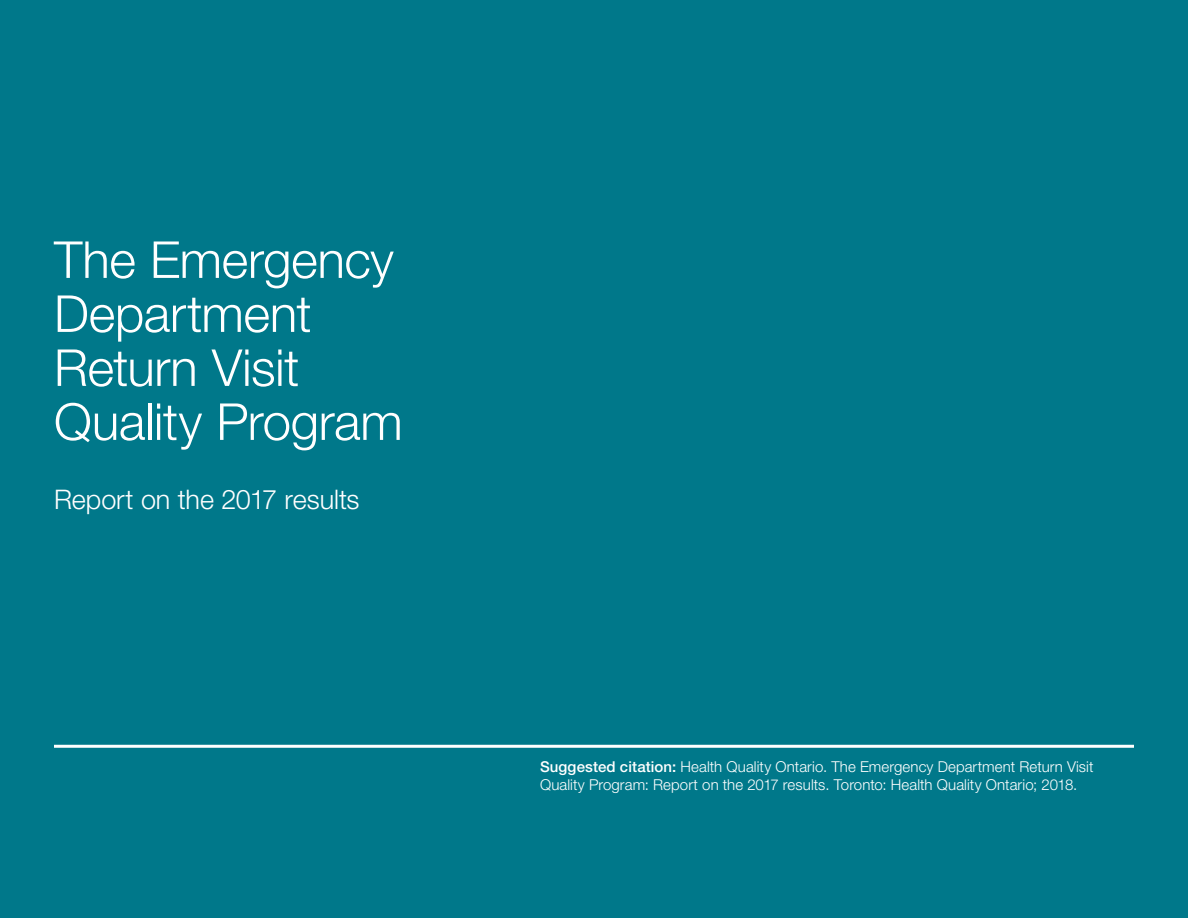
<style>
.page{position:relative;width:1188px;height:918px;background:#fff}
.page>*{position:absolute;margin:0;border:0;box-sizing:border-box;transform-origin:0 0}
.Title_Table_of_Conte{font:300 51px/54px "Helvetica Neue LT Std";letter-spacing:-.01em;color:#fff}
.Title_Table_of_Conte-2{font:300 27px "Helvetica Neue LT Std";letter-spacing:-.005em;color:#fff}
.t1{font:300 15px "Helvetica Neue LT Std";letter-spacing:.005em;color:#fff}
.s1{font-weight:500}
</style>
<div class="page">
<div style="left:0;top:0;width:1187px;height:918px;background:#00788a"></div>
<hr style="left:54px;top:745px;width:1080px;height:3px;background:#fff">
<p class="Title_Table_of_Conte" style="left:54px;top:232px;width:350px">The Emergency<br>Department<br>Return Visit<br>Quality Program</p>
<p class="Title_Table_of_Conte-2" style="left:54px;top:483px;width:307px">Report on the 2017 results</p>
<p class="t1" style="left:540px;top:757px;width:555px"><span class="s1">Suggested citation:</span> Health Quality Ontario. The Emergency Department Return Visit</p>
<p class="t1" style="left:540px;top:775px;width:539px">Quality Program: Report on the 2017 results. Toronto: Health Quality Ontario; 2018.</p>
</div>
